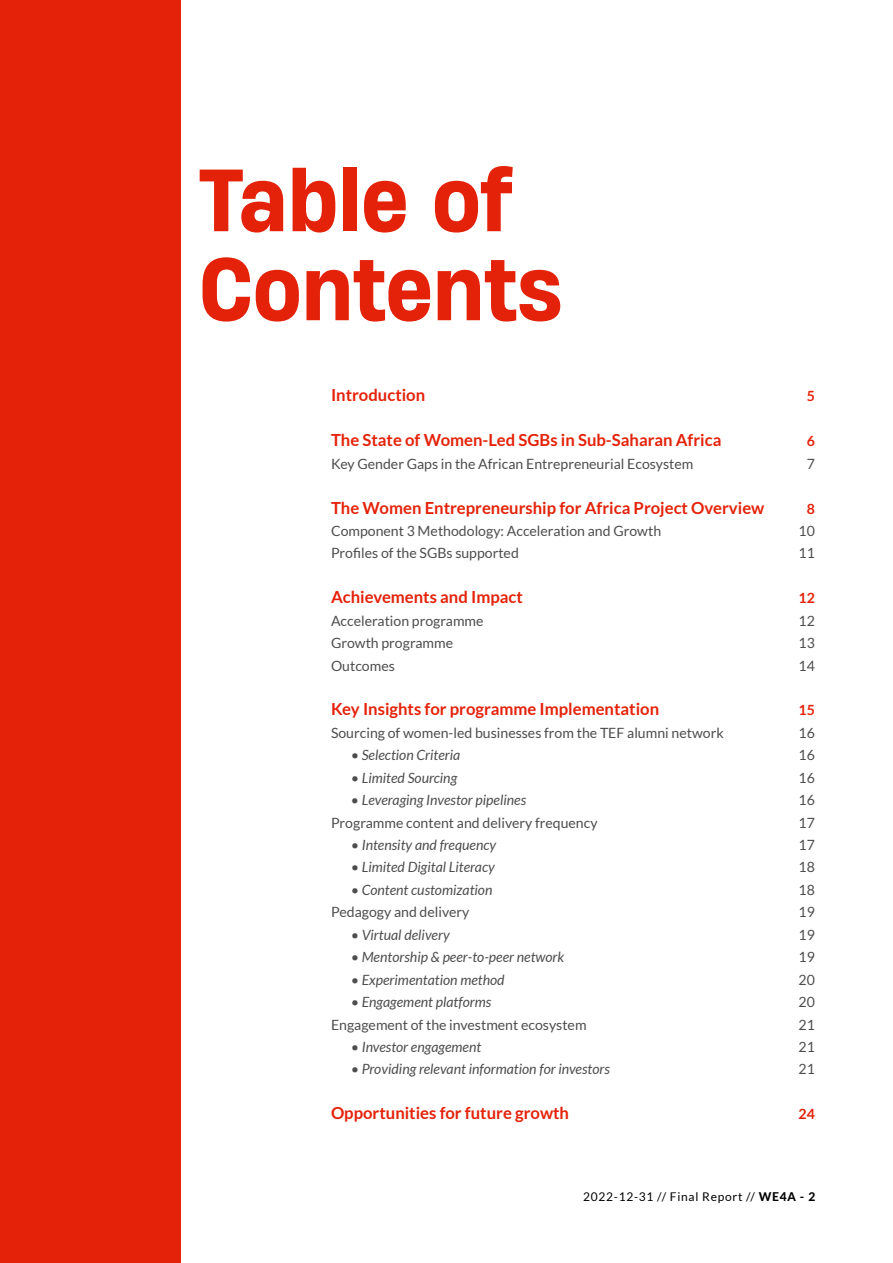
<style>
.page{position:relative;width:893px;height:1263px;background:#fff}
.page>*{position:absolute;margin:0;border:0;box-sizing:border-box;transform-origin:0 0}
.t1{font:500 82.95px/88.9px "Heading Now 65";color:#e4220a}
.t2{font:700 16.65px "Lato";color:#e4220a}
.t3{font:14.1px "Lato";color:#4d4d4f}
.t4{font:italic 14.1px "Lato";color:#4d4d4f}
.t5{font:700 14.1px "Lato";color:#e4220a}
.t6{font:12px "Lato";letter-spacing:.06em;color:#000}
.s1{font-style:normal}
.s2{font-weight:800}
</style>
<div class="page">
<div style="left:0;top:0;width:181px;height:1263px;background:#e4220a"></div>
<h1 class="t1" style="left:199px;top:153px;width:365px">Table of<br>Contents</h1>
<p class="t2" style="left:331px;top:385px;width:96px">Introduction</p>
<p class="t5" style="left:807px;top:387px;width:10px">5</p>
<p class="t2" style="left:331px;top:430px;width:392px">The State of Women-Led SGBs in Sub-Saharan Africa</p>
<p class="t5" style="left:807px;top:432px;width:10px">6</p>
<p class="t3" style="left:331px;top:455px;width:364px">Key Gender Gaps in the African Entrepreneurial Ecosystem</p>
<p class="t3" style="left:807px;top:455px;width:10px">7</p>
<p class="t2" style="left:331px;top:497px;width:435px">The Women Entrepreneurship for Africa Project Overview</p>
<p class="t5" style="left:807px;top:500px;width:10px">8</p>
<p class="t3" style="left:331px;top:522px;width:332px">Component 3 Methodology: Acceleration and Growth</p>
<p class="t3" style="left:799px;top:522px;width:18px">10</p>
<p class="t3" style="left:331px;top:544px;width:189px">Profiles of the SGBs supported</p>
<p class="t3" style="left:799px;top:544px;width:18px">11</p>
<p class="t2" style="left:331px;top:587px;width:193px">Achievements and Impact</p>
<p class="t5" style="left:799px;top:589px;width:18px">12</p>
<p class="t3" style="left:331px;top:612px;width:154px">Acceleration programme</p>
<p class="t3" style="left:799px;top:612px;width:18px">12</p>
<p class="t3" style="left:331px;top:634px;width:124px">Growth programme</p>
<p class="t3" style="left:799px;top:634px;width:18px">13</p>
<p class="t3" style="left:331px;top:657px;width:65px">Outcomes</p>
<p class="t3" style="left:799px;top:657px;width:18px">14</p>
<p class="t2" style="left:331px;top:699px;width:330px">Key Insights for programme Implementation</p>
<p class="t5" style="left:799px;top:701px;width:18px">15</p>
<p class="t3" style="left:331px;top:724px;width:394px">Sourcing of women-led businesses from the TEF alumni network</p>
<p class="t3" style="left:799px;top:724px;width:18px">16</p>
<p class="t4" style="left:351px;top:746px;width:111px">• Selection Criteria</p>
<p class="t3" style="left:799px;top:746px;width:18px">16</p>
<p class="t4" style="left:351px;top:769px;width:108px">• Limited Sourcing</p>
<p class="t3" style="left:799px;top:769px;width:18px">16</p>
<p class="t4" style="left:351px;top:791px;width:177px"><span class="s1">•</span> Leveraging Investor pipelines</p>
<p class="t3" style="left:799px;top:791px;width:18px">16</p>
<p class="t3" style="left:331px;top:814px;width:268px">Programme content and delivery frequency</p>
<p class="t3" style="left:799px;top:814px;width:18px">17</p>
<p class="t4" style="left:351px;top:836px;width:147px">• Intensity and frequency</p>
<p class="t3" style="left:799px;top:836px;width:18px">17</p>
<p class="t4" style="left:351px;top:858px;width:146px">• Limited Digital Literacy</p>
<p class="t3" style="left:798px;top:858px;width:18px">18</p>
<p class="t4" style="left:351px;top:881px;width:143px">• Content customization</p>
<p class="t3" style="left:798px;top:881px;width:18px">18</p>
<p class="t3" style="left:331px;top:903px;width:140px">Pedagogy and delivery</p>
<p class="t3" style="left:799px;top:903px;width:18px">19</p>
<p class="t4" style="left:351px;top:926px;width:100px">• Virtual delivery</p>
<p class="t3" style="left:799px;top:926px;width:18px">19</p>
<p class="t4" style="left:351px;top:948px;width:215px">• Mentorship &amp; peer-to-peer network</p>
<p class="t3" style="left:799px;top:948px;width:18px">19</p>
<p class="t4" style="left:351px;top:971px;width:155px">• Experimentation method</p>
<p class="t3" style="left:799px;top:971px;width:18px">20</p>
<p class="t4" style="left:351px;top:993px;width:142px">• Engagement platforms</p>
<p class="t3" style="left:798px;top:993px;width:18px">20</p>
<p class="t3" style="left:331px;top:1015px;width:257px">Engagement of the investment ecosystem</p>
<p class="t3" style="left:799px;top:1015px;width:18px">21</p>
<p class="t4" style="left:351px;top:1038px;width:132px">• Investor engagement</p>
<p class="t3" style="left:798px;top:1038px;width:18px">21</p>
<p class="t4" style="left:351px;top:1060px;width:261px">• Providing relevant information for investors</p>
<p class="t3" style="left:798px;top:1060px;width:18px">21</p>
<p class="t2" style="left:331px;top:1103px;width:240px">Opportunities for future growth</p>
<p class="t5" style="left:799px;top:1105px;width:18px">24</p>
<p class="t6" style="left:583px;top:1189px;width:234px">2022-12-31 // Final Report // <span class="s2">WE4A - 2</span></p>
</div>
